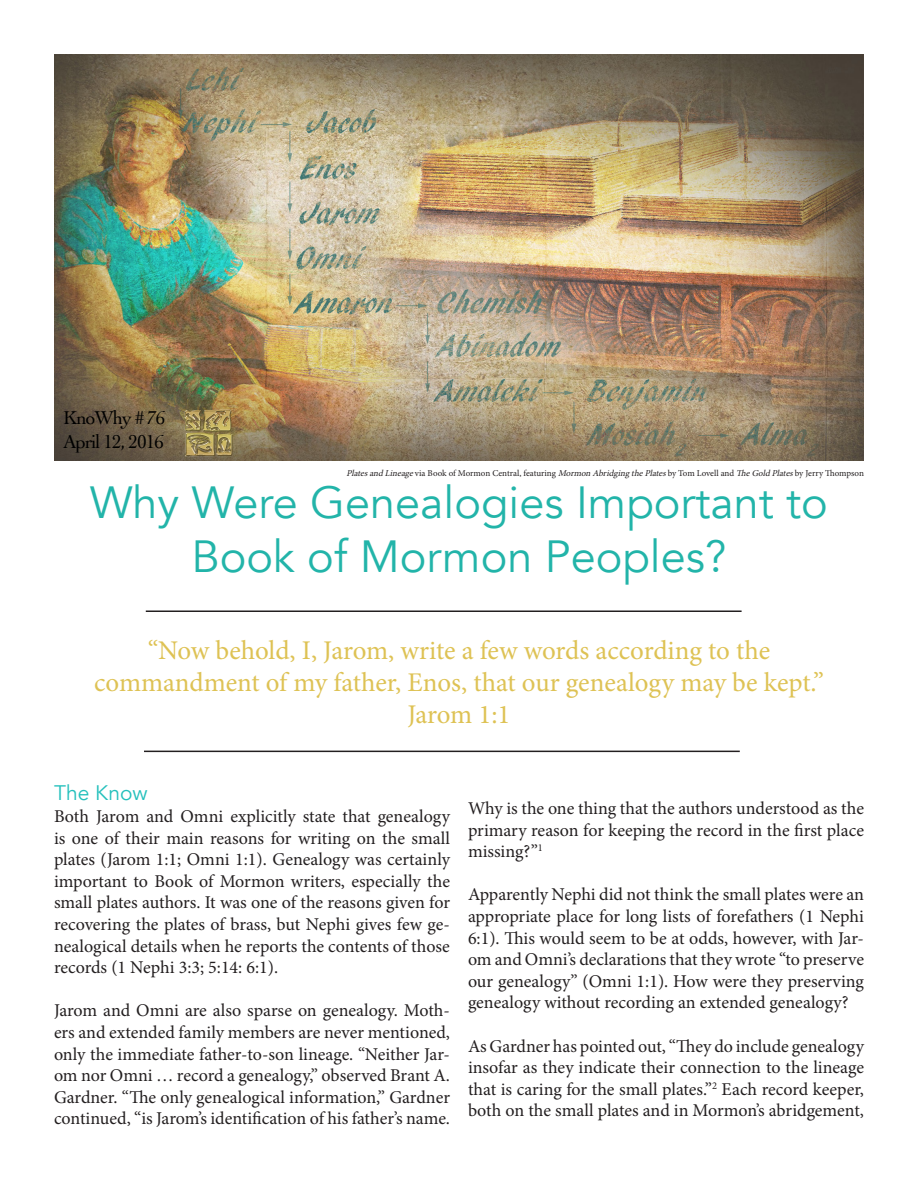
<style>
.page{position:relative;width:918px;height:1188px;background:#fff}
.page>*{position:absolute;margin:0;border:0;box-sizing:border-box;transform-origin:0 0}
.t1{font:45px/54px "Avenir";color:#22b4a9;text-align:center}
.t2{font:27px "Minion Pro";letter-spacing:-.005em;color:#dec254}
.t3{font:21px "Avenir";color:#24c0bc}
.t4{font:19.5px "Cochin";letter-spacing:-.05em;color:#000}
.t5{font:18px/21.6px "Minion Pro";color:#231f20;text-align:justify}
.t6{font:9px "Minion Pro";letter-spacing:-.005em;color:#231f20}
.s1{font-style:italic}
</style>
<div class="page">
<img style="left:54px;top:54px;width:810px;height:407px">
<img style="left:184px;top:409px;width:52px;height:48px">
<hr style="left:146px;top:610px;width:596px;height:2px;background:#231f20">
<hr style="left:144px;top:751px;width:596px;height:1px;background:#231f20">
<p class="t4" style="left:63px;top:405px;width:104px">KnoWhy # 76</p>
<p class="t4" style="left:63px;top:428px;width:103px">April 12, 2016</p>
<p class="t6" style="left:346px;top:467px;width:519px"><span class="s1">PlatesandLineage</span>via Book of Mormon Central, featuring <span class="s1">Mormon AbridgingthePlates</span>by Tom Lovell and <span class="s1">TheGoldPlates</span>by Jerry Thompson</p>
<p class="t1" style="left:90px;top:477px;width:739px">Why Were Genealogies Important to<br>Book of Mormon Peoples?</p>
<p class="t2" style="left:148px;top:632px;width:624px">“Now behold, I, Jarom, write a few words according to the</p>
<p class="t2" style="left:94px;top:664px;width:731px">commandment of my father, Enos, that our genealogy may be kept.”</p>
<p class="t2" style="left:407px;top:697px;width:105px">Jarom 1:1</p>
<p class="t3" style="left:54px;top:781px;width:95px">The Know</p>
<p class="t5" style="left:54px;top:806px;width:398px">Both Jarom and Omni explicitly state that genealogy is one of their main reasons for writing on the small plates (Jarom 1:1; Omni 1:1). Genealogy was certainly important to Book of Mormon writers, especially the small plates authors. It was one of the reasons given for recovering the plates of brass, but Nephi gives few ge&shy;nealogical details when he reports the contents of those records (1 Nephi 3:3; 5:14: 6:1).</p>
<p class="t5" style="left:54px;top:1000px;width:398px">Jarom and Omni are also sparse on genealogy. Moth&shy;ers and extended family members are never mentioned, only the immediate father-to-son lineage. “Neither Jar&shy;om nor Omni … record a genealogy,” observed Brant A.<br>Gardner. “The only genealogical information,” Gardner continued, “is Jarom’s identification of his father’s name.</p>
<p class="t5" style="left:468px;top:798px;width:398px">Why is the one thing that the authors understood as the primary reason for keeping the record in the first place missing?”<sup>1</sup></p>
<p class="t5" style="left:468px;top:884px;width:398px">Apparently Nephi did not think the small plates were an appropriate place for long lists of forefathers (1 Nephi 6:1). This would seem to be at odds, however, with Jar&shy;om and Omni’s declarations that they wrote “to preserve our genealogy” (Omni 1:1). How were they preserving genealogy without recording an extended genealogy?</p>
<p class="t5" style="left:468px;top:1035px;width:398px">As Gardner has pointed out, “They do include genealogy insofar as they indicate their connection to the lineage that is caring for the small plates.”<sup>2</sup> Each record keeper, both on the small plates and in Mormon’s abridgement,</p>
</div>
